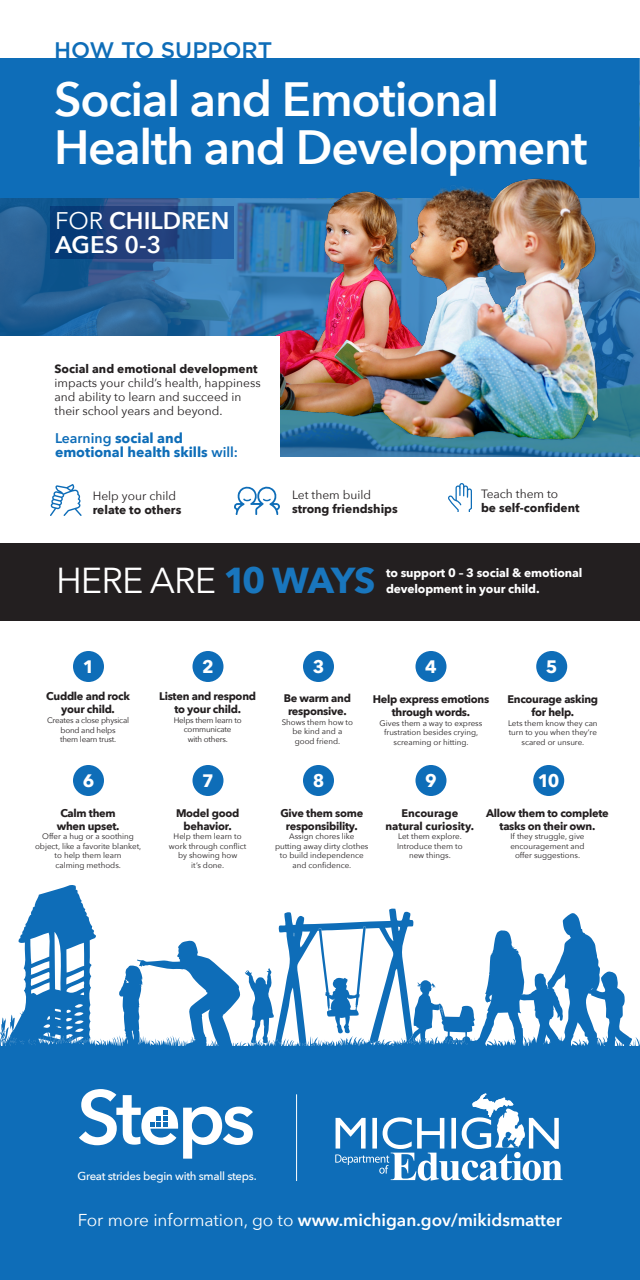
<style>
.page{position:relative;width:640px;height:1280px;background:#fff}
.page>*{position:absolute;margin:0;border:0;box-sizing:border-box;transform-origin:0 0}
.t1{font:600 48px/48px "Avenir Next";letter-spacing:-.025em;color:#fff}
.t2{font:36px "Avenir Next";letter-spacing:-.025em;color:#fff}
.t3{font:600 24px/24px "Avenir Next";color:#fff}
.t4{font:500 22.5px "Gotham";color:#0e6db8}
.t5{font:700 18px "Avenir Next";color:#fff}
.t6{font:600 17.2px "Avenir Next";color:#fff}
.t7{font:700 14px/14px "Avenir Next";color:#0e6db8}
.t8{font:12px/14px "Avenir Next";color:#231f20}
.t9{font:700 12px/14.4px "Avenir Next";color:#231f20}
.t10{font:700 12px/16px "Avenir Next";letter-spacing:-.01em;color:#fff}
.t11{font:500 11.5px "Avenir Next";letter-spacing:-.025em;color:#fff}
.t12{font:700 11px/13px "Avenir Next";letter-spacing:-.025em;color:#231f20;text-align:center}
.t13{font:700 11px/13px "Avenir Next";color:#231f20;text-align:center}
.t14{font:8px/9.6px "Avenir Next";color:#231f20;text-align:center}
.t15{font:8px/9.6px "Avenir Next";letter-spacing:-.025em;color:#231f20;text-align:center}
.s1{font-weight:400}
.s2{font-weight:700}
.s3{font-weight:600}
.s4{font-weight:700;color:#1976bd}
</style>
<div class="page">
<img style="left:0;top:58px;width:624px;height:399px">
<div style="left:0;top:336px;width:280px;height:150px;background:#fff"></div>
<svg style="left:234px;top:486px;width:46px;height:29px"></svg>
<div style="left:73px;top:651px;width:31px;height:31px;background:#0e6db8;border-radius:50%"></div>
<div style="left:73px;top:765px;width:31px;height:31px;background:#0e6db8;border-radius:50%"></div>
<div style="left:192px;top:651px;width:32px;height:31px;background:#0e6db8;border-radius:50%"></div>
<div style="left:192px;top:765px;width:32px;height:31px;background:#0e6db8;border-radius:50%"></div>
<div style="left:303px;top:651px;width:31px;height:31px;background:#0e6db8;border-radius:50%"></div>
<div style="left:303px;top:765px;width:31px;height:31px;background:#0e6db8;border-radius:50%"></div>
<div style="left:416px;top:651px;width:30px;height:31px;background:#0e6db8;border-radius:50%"></div>
<div style="left:416px;top:765px;width:30px;height:31px;background:#0e6db8;border-radius:50%"></div>
<div style="left:536px;top:651px;width:31px;height:31px;background:#0e6db8;border-radius:50%"></div>
<div style="left:533px;top:765px;width:31px;height:31px;background:#0e6db8;border-radius:50%"></div>
<div style="left:0;top:543px;width:640px;height:78px;background:#231f20"></div>
<div style="left:0;top:1046px;width:640px;height:234px;background:#0e6db8"></div>
<hr style="left:296px;top:1094px;width:1px;height:87px;background:#fff">
<svg style="left:0;top:885px;width:640px;height:161px"></svg>
<svg style="left:448px;top:483px;width:24px;height:29px"></svg>
<svg style="left:50px;top:484px;width:32px;height:32px"></svg>
<div style="left:50px;top:206px;width:183px;height:53px;background:#0e6db8;opacity:.5"></div>
<svg style="left:79px;top:1089px;width:174px;height:70px"></svg>
<svg style="left:335px;top:1093px;width:228px;height:88px"></svg>
<h1 class="t4" style="left:54px;top:36px;width:220px">HOW TO SUPPORT</h1>
<h1 class="t1" style="left:54px;top:74px;width:535px">Social and Emotional<br>Health and Development</h1>
<p class="t3" style="left:55px;top:208px;width:176px"><span class="s1">FOR</span> CHILDREN<br>AGES 0-3</p>
<p class="t8" style="left:55px;top:361px;width:208px"><span class="s2">Social and emotional development </span>impacts your child’s health, happiness and ability to learn and succeed in their school years and beyond.</p>
<p class="t7" style="left:55px;top:431px;width:185px"><span class="s3">Learning</span> social and emotional health skills <span class="s3">will:</span></p>
<p class="t9" style="left:93px;top:488px;width:90px"><span class="s1">Help your child </span>relate to others</p>
<p class="t9" style="left:292px;top:487px;width:107px"><span class="s1">Let them build </span>strong friendships</p>
<p class="t9" style="left:481px;top:486px;width:100px"><span class="s1">Teach them to<br></span>be self-confident</p>
<p class="t2" style="left:56px;top:550px;width:321px">HERE ARE <span class="s4">10 WAYS</span></p>
<p class="t10" style="left:386px;top:565px;width:198px">to support 0 – 3 social &amp; emotional development in your child.</p>
<p class="t5" style="left:83px;top:651px;width:13px">1</p>
<p class="t12" style="left:46px;top:690px;width:85px">Cuddle and rock your child.</p>
<p class="t15" style="left:47px;top:715px;width:84px">Creates a close physical bond and helps<br>them learn trust.</p>
<p class="t5" style="left:83px;top:765px;width:13px">6</p>
<p class="t12" style="left:57px;top:806px;width:64px">Calm them when upset.</p>
<p class="t14" style="left:35px;top:831px;width:108px">Offer a hug or a soothing object, like a favorite blanket, to help them learn<br>calming methods.</p>
<p class="t5" style="left:202px;top:651px;width:13px">2</p>
<p class="t12" style="left:159px;top:689px;width:98px">Listen and respond to your child.</p>
<p class="t15" style="left:174px;top:715px;width:69px">Helps them learn to communicate<br>with others.</p>
<p class="t5" style="left:202px;top:765px;width:13px">7</p>
<p class="t12" style="left:176px;top:806px;width:65px">Model good behavior.</p>
<p class="t14" style="left:169px;top:831px;width:79px">Help them learn to work through conflict by showing how<br>it’s done.</p>
<p class="t5" style="left:313px;top:651px;width:13px">3</p>
<p class="t12" style="left:284px;top:691px;width:69px">Be warm and responsive.</p>
<p class="t14" style="left:282px;top:717px;width:73px">Shows them how to be kind and a good friend.</p>
<p class="t5" style="left:425px;top:651px;width:13px">4</p>
<p class="t12" style="left:373px;top:692px;width:118px">Help express emotions through words.</p>
<p class="t14" style="left:380px;top:718px;width:104px">Gives them a way to express frustration besides crying, screaming or hitting.</p>
<p class="t5" style="left:546px;top:651px;width:13px">5</p>
<p class="t12" style="left:507px;top:692px;width:92px">Encourage asking for help.</p>
<p class="t14" style="left:508px;top:718px;width:91px">Lets them know they can turn to you when they’re scared or unsure.</p>
<p class="t5" style="left:313px;top:765px;width:13px">8</p>
<p class="t12" style="left:280px;top:806px;width:84px">Give them some responsibility.</p>
<p class="t14" style="left:275px;top:831px;width:95px">Assign chores like putting away dirty clothes to build independence and confidence.</p>
<p class="t5" style="left:425px;top:765px;width:13px">9</p>
<p class="t13" style="left:385px;top:806px;width:90px">Encourage natural curiosity.</p>
<p class="t14" style="left:397px;top:831px;width:67px">Let them explore.<br>Introduce them to new things.</p>
<p class="t5" style="left:538px;top:765px;width:23px">10</p>
<p class="t12" style="left:486px;top:806px;width:124px">Allow them to complete tasks on their own.</p>
<p class="t14" style="left:510px;top:831px;width:76px">If they struggle, give encouragement and offer suggestions.</p>
<p class="t11" style="left:77px;top:1166px;width:181px">Great strides begin with small steps.</p>
<p class="t6" style="left:78px;top:1206px;width:486px"><span class="s1">For more information, go to</span> www.michigan.gov/mikidsmatter</p>
</div>
